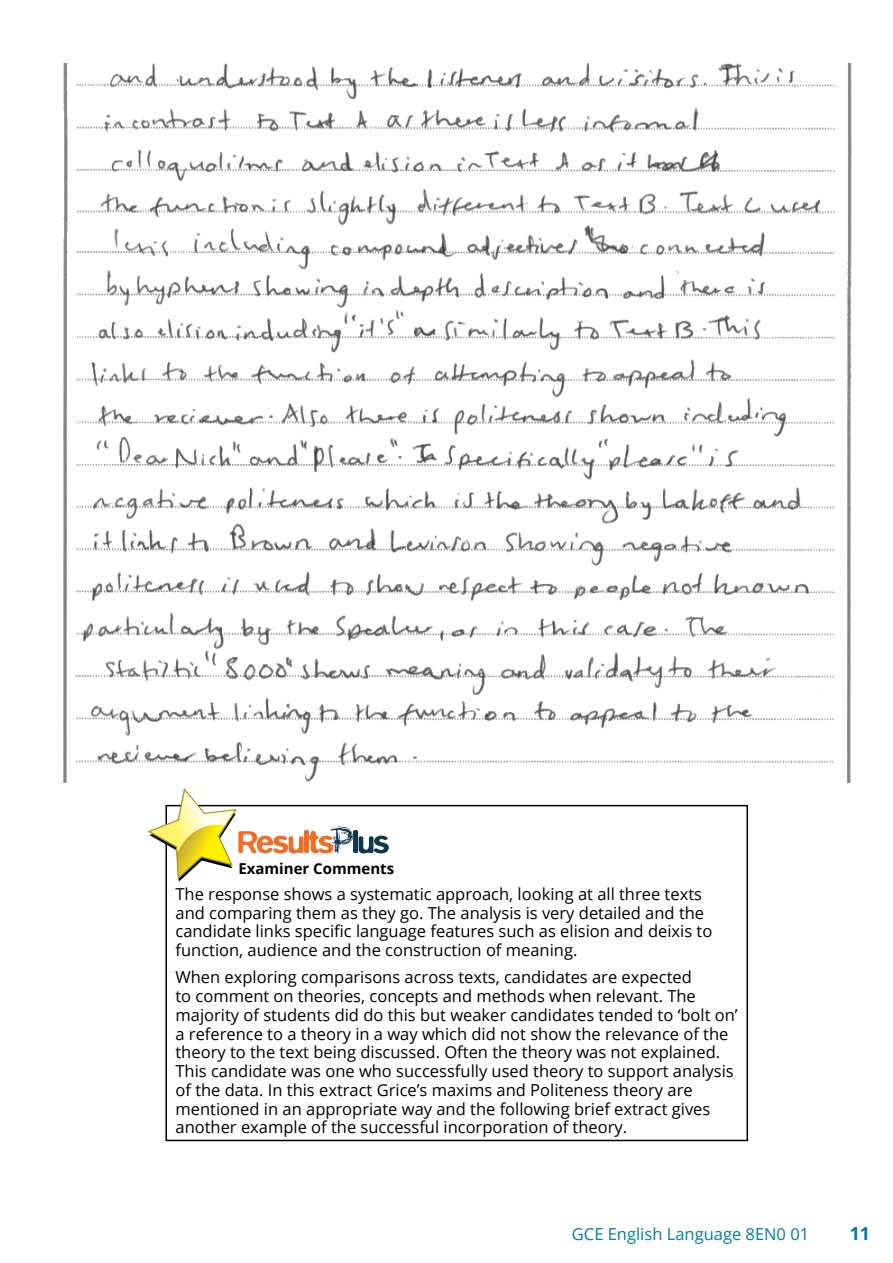
<style>
.page{position:relative;width:893px;height:1263px;background:#fff}
.page>*{position:absolute;margin:0;border:0;box-sizing:border-box;transform-origin:0 0}
.t1{font:700 18px "Open Sans";color:#007da4}
.t2{font:16.5px/18.8px "Open Sans";color:#000}
.t3{font:16.5px "Open Sans";color:#007da4}
.t4{font:700 15px "Open Sans";color:#000}
</style>
<div class="page">
<img style="left:63px;top:64px;width:789px;height:718px">
<div style="left:165px;top:805px;width:583px;height:336px;border:2px solid #000"></div>
<svg style="left:147px;top:788px;width:242px;height:94px"></svg>
<p class="t4" style="left:238px;top:857px;width:157px">Examiner Comments</p>
<p class="t2" style="left:175px;top:884px;width:538px">The response shows a systematic approach, looking at all three texts and comparing them as they go. The analysis is very detailed and the candidate links specific language features such as elision and deixis to function, audience and the construction of meaning.</p>
<p class="t2" style="left:175px;top:967px;width:564px">When exploring comparisons across texts, candidates are expected<br>to comment on theories, concepts and methods when relevant. The majority of students did do this but weaker candidates tended to ‘bolt on’ a reference to a theory in a way which did not show the relevance of the theory to the text being discussed. Often the theory was not explained.<br>This candidate was one who successfully used theory to support analysis of the data. In this extract Grice’s maxims and Politeness theory are mentioned in an appropriate way and the following brief extract gives another example of the successful incorporation of theory.</p>
<p class="t3" style="left:572px;top:1222px;width:239px">GCE English Language 8EN0 01</p>
<p class="t1" style="left:850px;top:1221px;width:22px">11</p>
</div>
